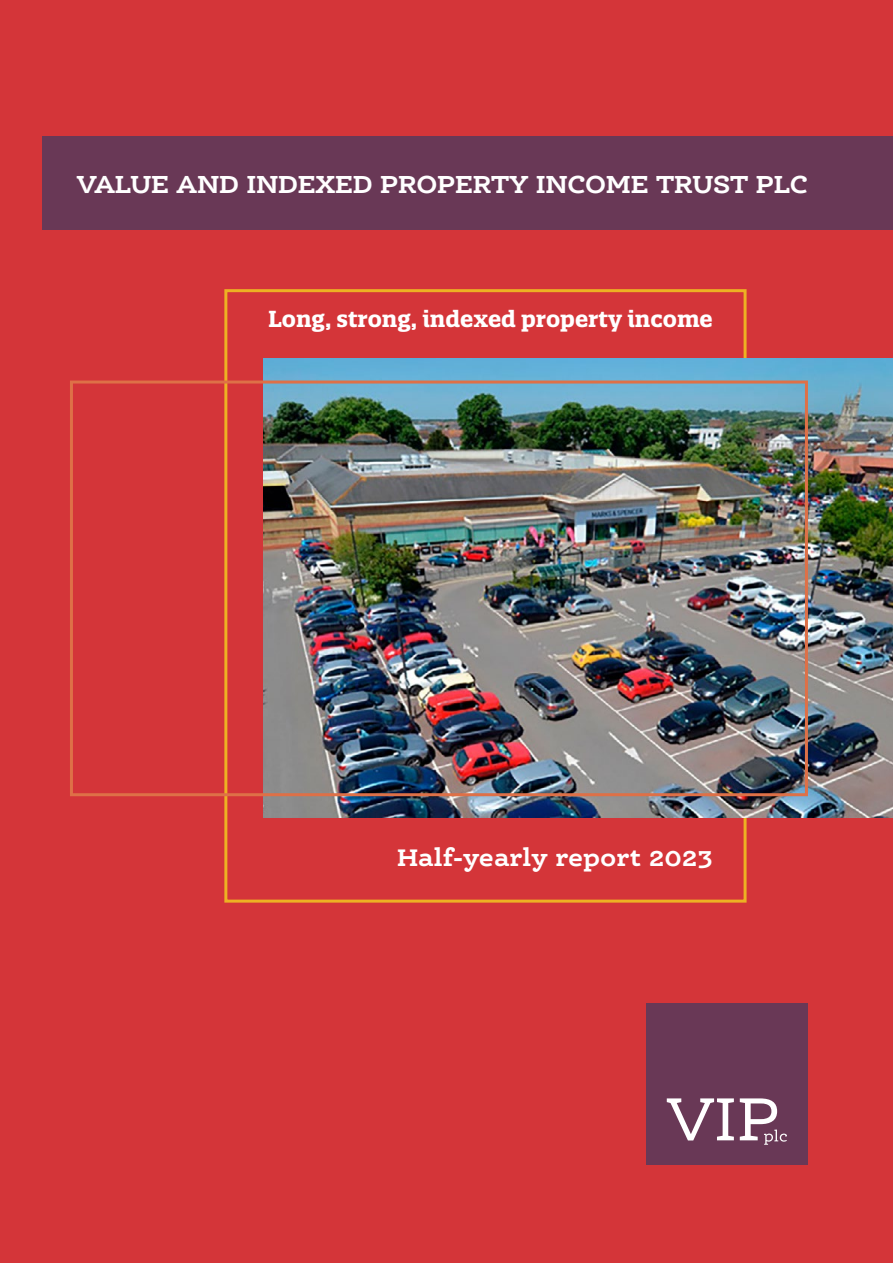
<style>
.page{position:relative;width:893px;height:1263px;background:#d43539}
.page>*{position:absolute;margin:0;border:0;box-sizing:border-box;transform-origin:0 0}
.t1{font:700 26.25px "Ernestine Pro";letter-spacing:-.01em;color:#fff}
.t2{font:700 25.5px "Ernestine Pro";color:#fff}
.t3{font:700 22.5px "Quatro Slab";color:#fff}
</style>
<div class="page">
<div style="left:224px;top:289px;width:523px;height:614px;border:3px solid #edb123"></div>
<img style="left:264px;top:358px;width:629px;height:459px">
<div style="left:70px;top:380px;width:738px;height:416px;border:3px solid #de7047"></div>
<div style="left:646px;top:1003px;width:162px;height:162px;background:#693856"></div>
<svg style="left:667px;top:1098px;width:67px;height:42px"></svg>
<svg style="left:740px;top:1098px;width:47px;height:47px"></svg>
<div style="left:43px;top:136px;width:850px;height:94px;background:#693856"></div>
<p class="t1" style="left:77px;top:167px;width:732px">VALUE AND INDEXED PROPERTY INCOME TRUST PLC</p>
<p class="t3" style="left:268px;top:305px;width:446px">Long, strong, indexed property income</p>
<p class="t2" style="left:397px;top:841px;width:317px">Half-yearly report 2023</p>
</div>
